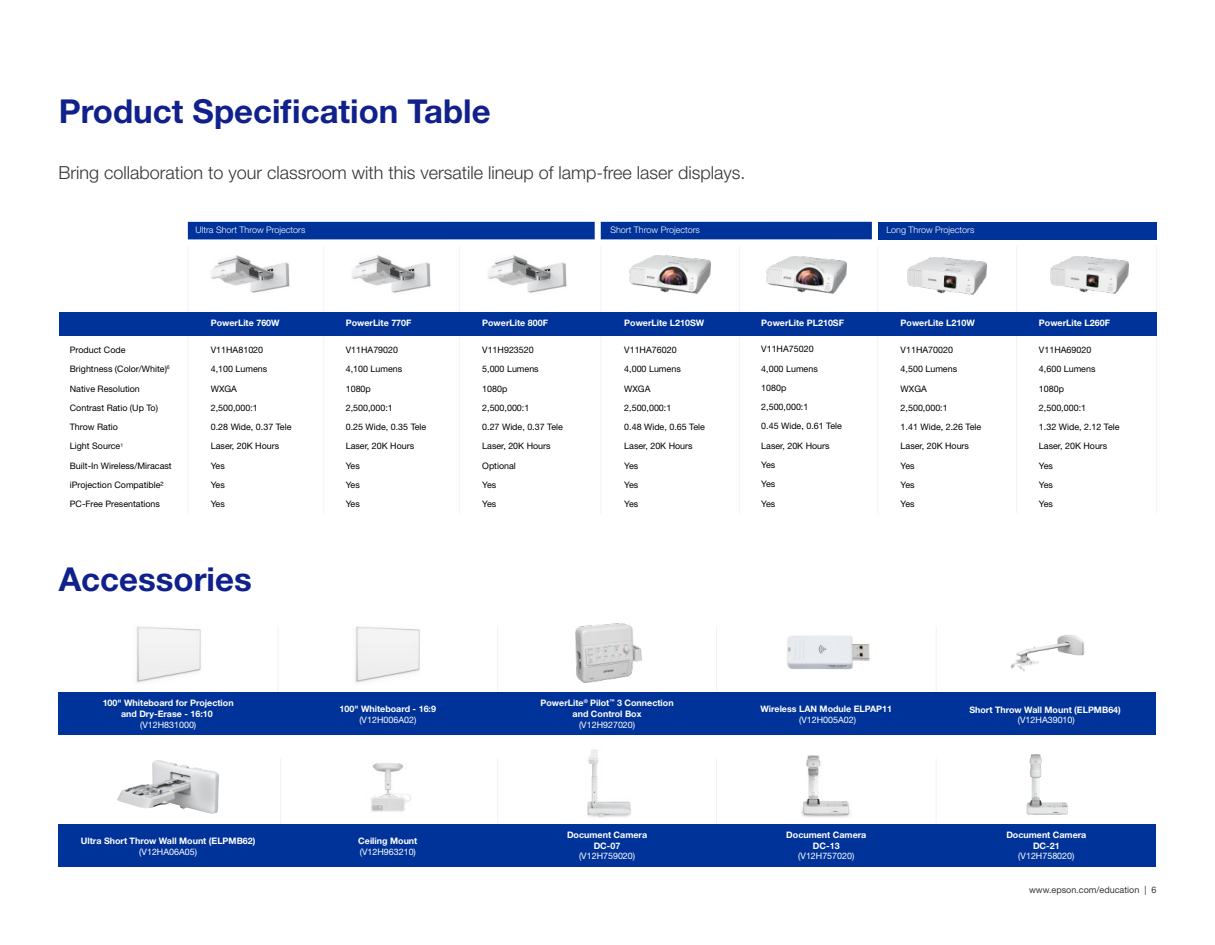
<style>
.page{position:relative;width:1215px;height:945px;background:#fff}
.page>*{position:absolute;margin:0;border:0;box-sizing:border-box;transform-origin:0 0}
.t1{font:700 33px "Helvetica Neue LT Std";color:#10218b}
.t2{font:300 18px "Helvetica Neue LT Std";color:#353535}
.t3{font:300 9px "Helvetica Neue LT Std";color:#fff}
.t4{font:9px "Helvetica Neue LT Std";color:#353535}
.t5{font:8.85px/19.4px "Helvetica Neue LT Std";color:#000}
.t6{font:700 8.85px/10.6px "Helvetica Neue LT Std";color:#fff;text-align:center}
.t7{font:8.85px "Helvetica Neue LT Std";color:#fff}
</style>
<div class="page">
<div style="left:601px;top:222px;width:271px;height:17px;background:#039"></div>
<div style="left:188px;top:222px;width:407px;height:17px;background:#039"></div>
<div style="left:878px;top:222px;width:278px;height:17px;background:#039"></div>
<hr style="left:1016px;top:246px;width:1px;height:267px;background:#f1f3f5">
<hr style="left:1156px;top:246px;width:1px;height:267px;background:#f1f3f5">
<hr style="left:877px;top:246px;width:1px;height:268px;background:#f1f3f5">
<hr style="left:739px;top:246px;width:1px;height:268px;background:#f1f3f5">
<hr style="left:600px;top:246px;width:1px;height:268px;background:#f1f3f5">
<hr style="left:459px;top:246px;width:1px;height:268px;background:#f1f3f5">
<hr style="left:187px;top:246px;width:1px;height:268px;background:#f1f3f5">
<hr style="left:323px;top:246px;width:1px;height:268px;background:#f1f3f5">
<div style="left:59px;top:312px;width:1097px;height:24px;background:#039"></div>
<hr style="left:278px;top:626px;width:1px;height:66px;background:#f1f3f5">
<hr style="left:497px;top:626px;width:1px;height:66px;background:#f1f3f5">
<hr style="left:716px;top:626px;width:1px;height:66px;background:#f1f3f5">
<hr style="left:936px;top:626px;width:1px;height:66px;background:#f1f3f5">
<div style="left:58px;top:692px;width:1098px;height:42px;background:#039"></div>
<hr style="left:280px;top:758px;width:1px;height:66px;background:#f1f3f5">
<hr style="left:497px;top:758px;width:1px;height:66px;background:#f1f3f5">
<hr style="left:716px;top:758px;width:1px;height:66px;background:#f1f3f5">
<hr style="left:936px;top:758px;width:1px;height:66px;background:#f1f3f5">
<div style="left:58px;top:824px;width:1098px;height:42px;background:#039"></div>
<img style="left:117px;top:760px;width:102px;height:54px">
<img style="left:575px;top:622px;width:67px;height:61px">
<img style="left:1026px;top:754px;width:42px;height:61px">
<img style="left:136px;top:626px;width:65px;height:57px">
<img style="left:355px;top:626px;width:65px;height:57px">
<img style="left:1010px;top:634px;width:74px;height:38px">
<img style="left:371px;top:763px;width:40px;height:49px">
<img style="left:801px;top:755px;width:49px;height:62px">
<img style="left:488px;top:255px;width:79px;height:38px">
<img style="left:211px;top:255px;width:79px;height:38px">
<img style="left:352px;top:255px;width:79px;height:38px">
<img style="left:766px;top:256px;width:81px;height:37px">
<img style="left:629px;top:256px;width:82px;height:37px">
<img style="left:908px;top:257px;width:79px;height:37px">
<img style="left:1050px;top:256px;width:79px;height:37px">
<img style="left:787px;top:635px;width:83px;height:35px">
<img style="left:587px;top:749px;width:44px;height:69px">
<h1 class="t1" style="left:59px;top:91px;width:434px">Product Specification Table</h1>
<h2 class="t2" style="left:58px;top:161px;width:689px">Bring collaboration to your classroom with this versatile lineup of lamp-free laser displays.</h2>
<p class="t3" style="left:196px;top:225px;width:111px">Ultra Short Throw Projectors</p>
<p class="t3" style="left:610px;top:225px;width:91px">Short Throw Projectors</p>
<p class="t3" style="left:886px;top:225px;width:90px">Long Throw Projectors</p>
<p class="t6" style="left:211px;top:318px;width:70px">PowerLite 760W</p>
<p class="t6" style="left:346px;top:318px;width:67px">PowerLite 770F</p>
<p class="t6" style="left:482px;top:318px;width:67px">PowerLite 800F</p>
<p class="t6" style="left:624px;top:318px;width:81px">PowerLite L210SW</p>
<p class="t6" style="left:761px;top:317px;width:84px">PowerLite PL210SF</p>
<p class="t6" style="left:901px;top:318px;width:76px">PowerLite L210W</p>
<p class="t6" style="left:1039px;top:318px;width:73px">PowerLite L260F</p>
<p class="t5" style="left:70px;top:340px;width:103px">Product Code<br>Brightness (Color/White)<sup>6<br></sup>Native Resolution<br>Contrast Ratio (Up To)<br>Throw Ratio<br>Light Source<sup>1<br></sup>Built-In Wireless/Miracast iProjection Compatible2<br>PC-Free Presentations</p>
<p class="t5" style="left:482px;top:340px;width:82px">V11H923520<br>5,000 Lumens<br>1080p<br>2,500,000:1<br>0.27 Wide, 0.37 Tele<br>Laser, 20K Hours<br>Optional<br>Yes<br>Yes</p>
<p class="t5" style="left:211px;top:340px;width:82px">V11HA81020<br>4,100 Lumens<br>WXGA<br>2,500,000:1<br>0.28 Wide, 0.37 Tele<br>Laser, 20K Hours<br>Yes<br>Yes<br>Yes</p>
<p class="t5" style="left:346px;top:340px;width:82px">V11HA79020<br>4,100 Lumens<br>1080p<br>2,500,000:1<br>0.25 Wide, 0.35 Tele<br>Laser, 20K Hours<br>Yes<br>Yes<br>Yes</p>
<p class="t5" style="left:624px;top:340px;width:82px">V11HA76020<br>4,000 Lumens<br>WXGA<br>2,500,000:1<br>0.48 Wide, 0.65 Tele<br>Laser, 20K Hours<br>Yes<br>Yes<br>Yes</p>
<p class="t5" style="left:761px;top:339px;width:82px">V11HA75020<br>4,000 Lumens<br>1080p<br>2,500,000:1<br>0.45 Wide, 0.61 Tele<br>Laser, 20K Hours<br>Yes<br>Yes<br>Yes</p>
<p class="t5" style="left:901px;top:340px;width:82px">V11HA70020<br>4,500 Lumens<br>WXGA<br>2,500,000:1<br>1.41 Wide, 2.26 Tele<br>Laser, 20K Hours<br>Yes<br>Yes<br>Yes</p>
<p class="t5" style="left:1039px;top:340px;width:82px">V11HA69020<br>4,600 Lumens<br>1080p<br>2,500,000:1<br>1.32 Wide, 2.12 Tele<br>Laser, 20K Hours<br>Yes<br>Yes<br>Yes</p>
<h1 class="t1" style="left:59px;top:559px;width:195px">Accessories</h1>
<p class="t6" style="left:103px;top:698px;width:133px">100" Whiteboard for Projection and Dry-Erase - 16:10</p>
<p class="t7" style="left:140px;top:719px;width:58px">(V12H831000)</p>
<p class="t6" style="left:81px;top:835px;width:176px">Ultra Short Throw Wall Mount (ELPMB62)</p>
<p class="t7" style="left:139px;top:846px;width:59px">(V12HA06A05)</p>
<p class="t6" style="left:340px;top:704px;width:98px">100" Whiteboard - 16:9</p>
<p class="t7" style="left:359px;top:715px;width:59px">(V12H006A02)</p>
<p class="t6" style="left:358px;top:835px;width:61px">Ceiling Mount</p>
<p class="t7" style="left:360px;top:846px;width:58px">(V12H963210)</p>
<p class="t6" style="left:541px;top:698px;width:135px">PowerLite<sup>®</sup> Pilot<sup>™</sup> 3 Connection and Control Box</p>
<p class="t7" style="left:579px;top:719px;width:58px">(V12H927020)</p>
<p class="t6" style="left:567px;top:829px;width:82px">Document Camera<br>DC-07</p>
<p class="t7" style="left:579px;top:851px;width:58px">(V12H759020)</p>
<p class="t6" style="left:761px;top:704px;width:133px">Wireless LAN Module ELPAP11</p>
<p class="t7" style="left:799px;top:715px;width:59px">(V12H005A02)</p>
<p class="t6" style="left:786px;top:829px;width:82px">Document Camera<br>DC-13</p>
<p class="t7" style="left:798px;top:851px;width:58px">(V12H757020)</p>
<p class="t6" style="left:969px;top:704px;width:153px">Short Throw Wall Mount (ELPMB64)</p>
<p class="t7" style="left:1018px;top:715px;width:59px">(V12HA39010)</p>
<p class="t6" style="left:1006px;top:829px;width:82px">Document Camera<br>DC-21</p>
<p class="t7" style="left:1018px;top:851px;width:58px">(V12H758020)</p>
<p class="t4" style="left:1029px;top:884px;width:129px">www.epson.com/education | 6</p>
</div>
